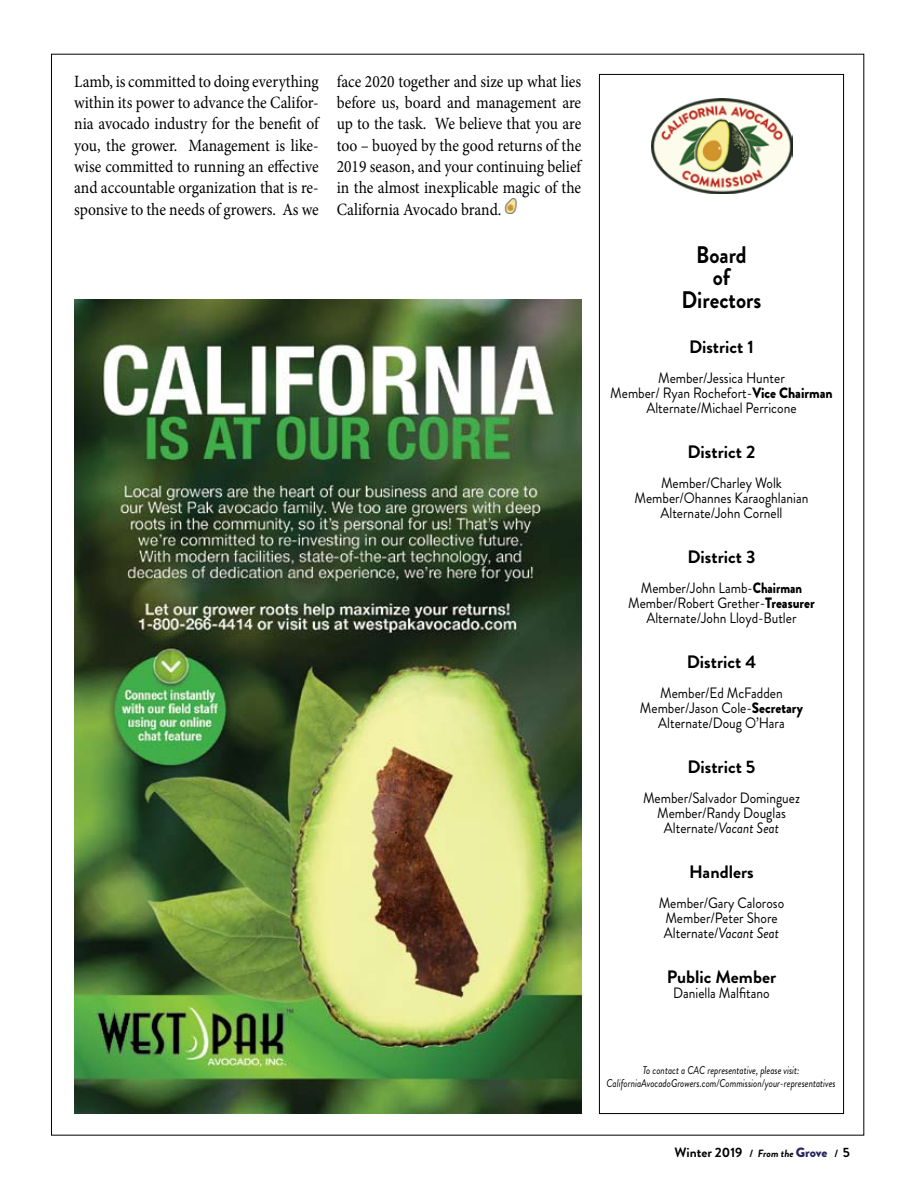
<style>
.page{position:relative;width:918px;height:1188px;background:#fff}
.page>*{position:absolute;margin:0;border:0;box-sizing:border-box;transform-origin:0 0}
.t1{font:700 24px/22.5px "Brandon Grotesque";color:#000;text-align:center;scale:.9 1}
.t2{font:700 18px "Brandon Grotesque";color:#000}
.t3{font:17.25px/21.3px "Minion Pro";letter-spacing:-.005em;color:#000;text-align:justify;scale:.9 1}
.t4{font:15px/15px "Brandon Grotesque";color:#000;text-align:center;scale:.9 1}
.t5{font:700 13.5px "Brandon Grotesque";color:#000}
.t6{font:italic 11.25px/13.5px "Brandon Grotesque";color:#000;text-align:center;scale:.84 1}
.s1{font-weight:900}
.s2{font-style:italic}
.s3{font-size:10.5px}
.s4{font-style:italic;font-size:10.5px}
.s5{font-weight:900;color:#28245b}
</style>
<div class="page">
<img style="left:504px;top:198px;width:13px;height:16px">
<img style="left:74px;top:299px;width:507px;height:815px">
<div style="left:599px;top:74px;width:245px;height:1040px;border:1px solid #000"></div>
<img style="left:652px;top:98px;width:141px;height:95px">
<p class="t3" style="left:74px;top:71px;width:273px">Lamb, is committed to doing everything within its power to advance the Califor&shy;nia avocado industry for the benefit of you, the grower. Management is like&shy;wise committed to running an effective and accountable organization that is re&shy;sponsive to the needs of growers. As we</p>
<p class="t3" style="left:337px;top:71px;width:273px">face 2020 together and size up what lies before us, board and management are up to the task. We believe that you are too – buoyed by the good returns of the 2019 season, and your continuing belief in the almost inexplicable magic of the California Avocado brand.</p>
<h1 class="t1" style="left:682px;top:243px;width:90px">Board<br>of<br>Directors</h1>
<p class="t2" style="left:689px;top:334px;width:66px">District 1</p>
<p class="t4" style="left:610px;top:370px;width:249px">Member/Jessica Hunter<br>Member/ Ryan Rochefort-<span class="s1">Vice Chairman<br></span>Alternate/Michael Perricone</p>
<p class="t2" style="left:688px;top:439px;width:69px">District 2</p>
<p class="t4" style="left:635px;top:475px;width:195px">Member/Charley Wolk<br>Member/Ohannes Karaoghlanian<br>Alternate/John Cornell</p>
<p class="t2" style="left:688px;top:544px;width:69px">District 3</p>
<p class="t4" style="left:628px;top:580px;width:209px">Member/John Lamb-<span class="s1">Chairman<br></span>Member/Robert Grether-<span class="s1">Treasurer<br></span>Alternate/John Lloyd-Butler</p>
<p class="t2" style="left:687px;top:649px;width:71px">District 4</p>
<p class="t4" style="left:640px;top:685px;width:183px">Member/Ed McFadden<br>Member/Jason Cole-<span class="s1">Secretary<br></span>Alternate/Doug O’Hara</p>
<p class="t2" style="left:688px;top:754px;width:69px">District 5</p>
<p class="t4" style="left:643px;top:790px;width:176px">Member/Salvador Dominguez<br>Member/Randy Douglas<br>Alternate/<span class="s2">Vacant Seat</span></p>
<p class="t2" style="left:689px;top:859px;width:66px">Handlers</p>
<p class="t4" style="left:659px;top:895px;width:141px">Member/Gary Caloroso<br>Member/Peter Shore<br>Alternate/<span class="s2">Vacant Seat</span></p>
<p class="t2" style="left:667px;top:964px;width:111px">Public Member</p>
<p class="t4" style="left:673px;top:985px;width:109px">Daniella Malfitano</p>
<p class="t6" style="left:607px;top:1063px;width:274px">To contact a CAC representative, please visit:<br>CaliforniaAvocadoGrowers.com/Commission/your-representatives</p>
<p class="t5" style="left:674px;top:1143px;width:177px">Winter 2019 <span class="s3">/</span> <span class="s4">From the</span> <span class="s5">Grove</span> <span class="s3">/</span> 5</p>
</div>
